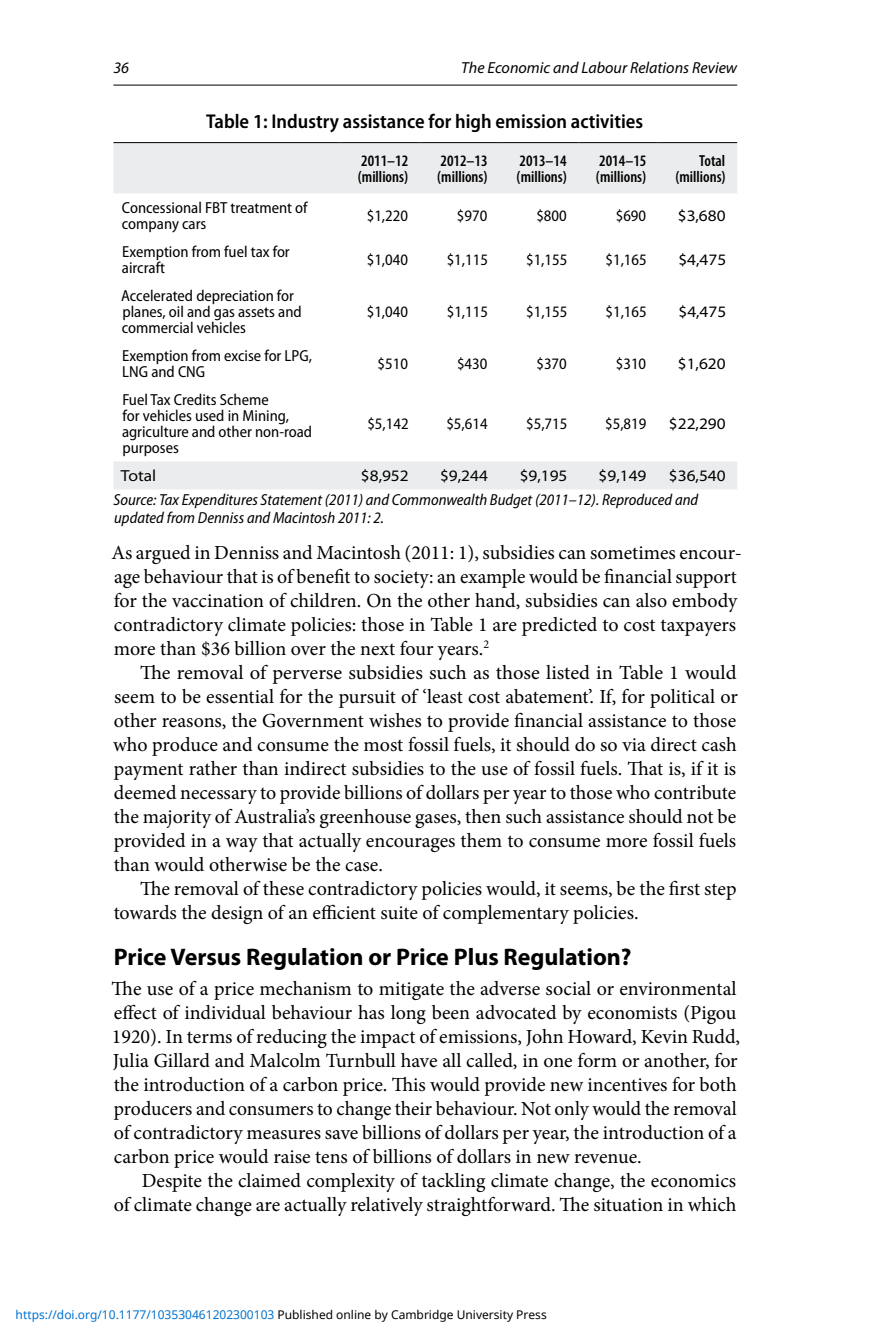
<style>
.page{position:relative;width:879px;height:1333px;background:#fff}
.page>*{position:absolute;margin:0;border:0;box-sizing:border-box;transform-origin:0 0}
.t1{font:700 24px "Myriad Pro";color:#000}
.t2{font:20px/24px "Minion Pro";color:#000}
.t3{font:600 semi-condensed 20px "Myriad Pro";color:#000}
.t4{font:semi-condensed 16px/16px "Myriad Pro";color:#000}
.t5{font:italic semi-condensed 16px/18px "Myriad Pro";color:#000}
.t6{font:600 condensed 16px/16px "Myriad Pro";color:#000}
.t7{font:semi-expanded 16px "Myriad Pro";color:#000}
.t8{font:italic 16px "Myriad Pro";color:#000}
.t9{font:12px "Noto Sans";color:#0172cf}
.s1{color:#000}
</style>
<div class="page">
<hr style="left:113px;top:85px;width:624px;height:1px;background:#000">
<svg style="left:113px;top:143px;width:624px;height:346px"></svg>
<hr style="left:113px;top:142px;width:227px;height:1px;background:#000">
<hr style="left:340px;top:142px;width:80px;height:1px;background:#000">
<hr style="left:420px;top:142px;width:79px;height:1px;background:#000">
<hr style="left:499px;top:142px;width:79px;height:1px;background:#000">
<hr style="left:578px;top:142px;width:80px;height:1px;background:#000">
<hr style="left:658px;top:142px;width:79px;height:1px;background:#000">
<p class="t8" style="left:113px;top:58px;width:17px">36</p>
<p class="t8" style="left:461px;top:58px;width:277px">The Economic and Labour Relations Review</p>
<p class="t3" style="left:206px;top:109px;width:438px">Table 1: Industry assistance for high emission activities</p>
<p class="t6" style="left:358px;top:152px;width:52px">2011–12 (millions)</p>
<p class="t6" style="left:437px;top:152px;width:52px">2012–13 (millions)</p>
<p class="t6" style="left:516px;top:152px;width:52px">2013–14 (millions)</p>
<p class="t6" style="left:596px;top:152px;width:52px">2014–15 (millions)</p>
<p class="t6" style="left:675px;top:152px;width:52px;text-align:right">Total (millions)</p>
<p class="t4" style="left:122px;top:200px;width:187px">Concessional FBT treatment of company cars</p>
<p class="t4" style="left:367px;top:208px;width:43px">$1,220</p>
<p class="t4" style="left:457px;top:208px;width:32px">$970</p>
<p class="t4" style="left:536px;top:208px;width:32px">$800</p>
<p class="t4" style="left:616px;top:208px;width:32px">$690</p>
<p class="t7" style="left:678px;top:206px;width:49px">$3,680</p>
<p class="t4" style="left:122px;top:244px;width:169px">Exemption from fuel tax for aircraft</p>
<p class="t4" style="left:367px;top:252px;width:43px">$1,040</p>
<p class="t4" style="left:447px;top:252px;width:43px">$1,115</p>
<p class="t4" style="left:526px;top:252px;width:43px">$1,155</p>
<p class="t4" style="left:605px;top:252px;width:43px">$1,165</p>
<p class="t7" style="left:678px;top:250px;width:49px">$4,475</p>
<p class="t4" style="left:121px;top:288px;width:182px">Accelerated depreciation for planes, oil and gas assets and commercial vehicles</p>
<p class="t4" style="left:367px;top:304px;width:43px">$1,040</p>
<p class="t4" style="left:447px;top:304px;width:43px">$1,115</p>
<p class="t4" style="left:526px;top:304px;width:43px">$1,155</p>
<p class="t4" style="left:605px;top:304px;width:43px">$1,165</p>
<p class="t7" style="left:678px;top:302px;width:49px">$4,475</p>
<p class="t4" style="left:122px;top:348px;width:191px">Exemption from excise for LPG,<br>LNG and CNG</p>
<p class="t4" style="left:378px;top:356px;width:32px">$510</p>
<p class="t4" style="left:457px;top:356px;width:32px">$430</p>
<p class="t4" style="left:536px;top:356px;width:32px">$370</p>
<p class="t4" style="left:616px;top:356px;width:32px">$310</p>
<p class="t7" style="left:678px;top:354px;width:49px">$1,620</p>
<p class="t4" style="left:122px;top:392px;width:192px">Fuel Tax Credits Scheme<br>for vehicles used in Mining, agriculture and other non-road purposes</p>
<p class="t4" style="left:367px;top:416px;width:43px">$5,142</p>
<p class="t4" style="left:446px;top:416px;width:43px">$5,614</p>
<p class="t4" style="left:526px;top:416px;width:43px">$5,715</p>
<p class="t4" style="left:605px;top:416px;width:43px">$5,819</p>
<p class="t7" style="left:669px;top:414px;width:58px">$22,290</p>
<p class="t7" style="left:121px;top:466px;width:37px">Total</p>
<p class="t7" style="left:361px;top:466px;width:49px">$8,952</p>
<p class="t7" style="left:440px;top:466px;width:49px">$9,244</p>
<p class="t7" style="left:520px;top:466px;width:49px">$9,195</p>
<p class="t7" style="left:598px;top:466px;width:49px">$9,149</p>
<p class="t7" style="left:669px;top:466px;width:58px">$36,540</p>
<p class="t5" style="left:113px;top:490px;width:586px">Source: Tax Expenditures Statement (2011) and Commonwealth Budget (2011–12). Reproduced and updated from Denniss and Macintosh 2011: 2.</p>
<p class="t2" style="left:112px;top:540px;width:632px">As argued in Denniss and Macintosh (2011: 1), subsidies can sometimes encour&shy;age behaviour that is of benefit to society: an example would be financial support for the vaccination of children. On the other hand, subsidies can also embody contradictory climate policies: those in Table 1 are predicted to cost taxpayers more than $36 billion over the next four years.<sup>2</sup></p>
<p class="t2" style="left:113px;top:660px;width:626px;text-align:justify;text-indent:27px">The removal of perverse subsidies such as those listed in Table 1 would seem to be essential for the pursuit of ‘least cost abatement’. If, for political or other reasons, the Government wishes to provide financial assistance to those who produce and consume the most fossil fuels, it should do so via direct cash payment rather than indirect subsidies to the use of fossil fuels. That is, if it is deemed necessary to provide billions of dollars per year to those who contribute the majority of Australia’s greenhouse gases, then such assistance should not be provided in a way that actually encourages them to consume more fossil fuels than would otherwise be the case.</p>
<p class="t2" style="left:114px;top:876px;width:624px;text-indent:26px">The removal of these contradictory policies would, it seems, be the first step towards the design of an efficient suite of complementary policies.</p>
<p class="t1" style="left:114px;top:941px;width:519px">Price Versus Regulation or Price Plus Regulation?</p>
<p class="t2" style="left:112px;top:976px;width:630px">The use of a price mechanism to mitigate the adverse social or environmental effect of individual behaviour has long been advocated by economists (Pigou 1920). In terms of reducing the impact of emissions, John Howard, Kevin Rudd, Julia Gillard and Malcolm Turnbull have all called, in one form or another, for the introduction of a carbon price. This would provide new incentives for both producers and consumers to change their behaviour. Not only would the removal of contradictory measures save billions of dollars per year, the introduction of a carbon price would raise tens of billions of dollars in new revenue.</p>
<p class="t2" style="left:114px;top:1168px;width:624px;text-align:right">Despite the claimed complexity of tackling climate change, the economics<br>of climate change are actually relatively straightforward. The situation in which</p>
<p class="t9" style="left:16px;top:1305px;width:532px">https://doi.org/10.1177/103530461202300103 <span class="s1">Published online by Cambridge University Press</span></p>
</div>
